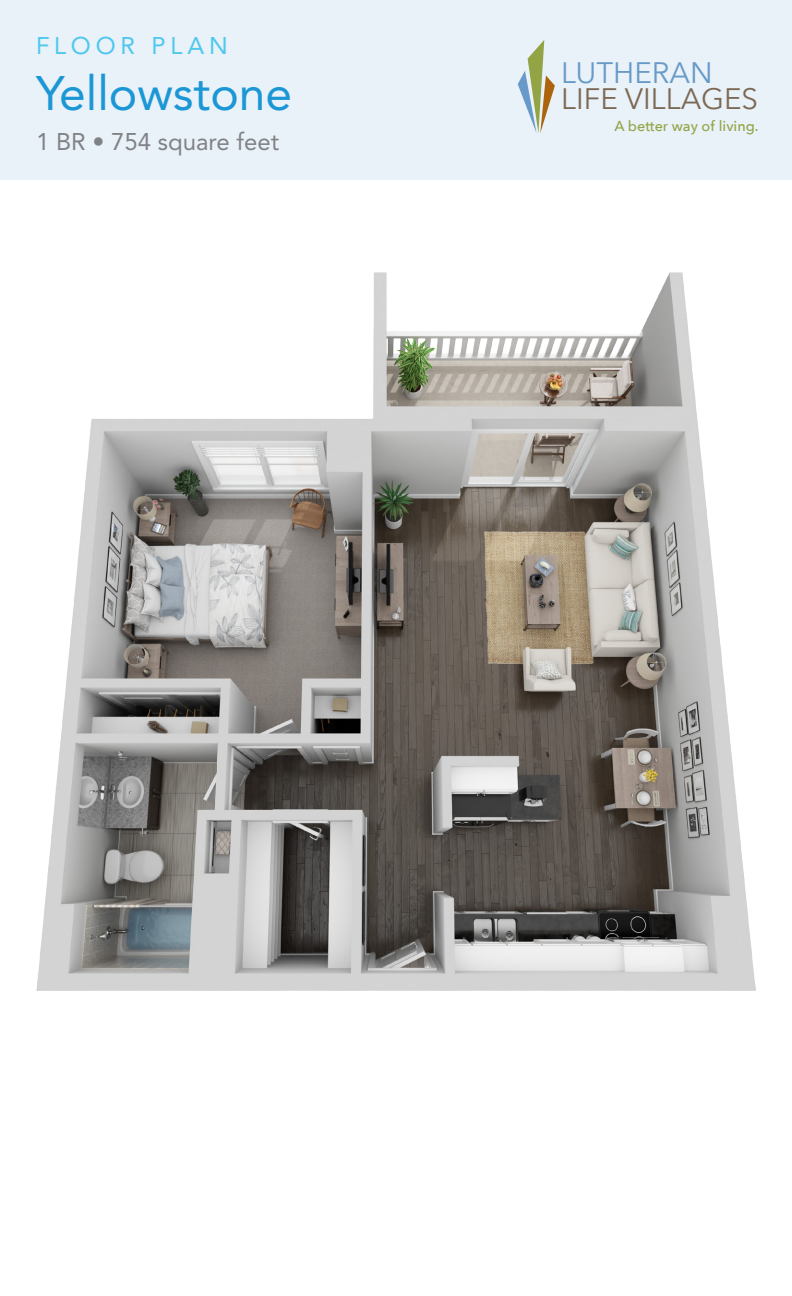
<style>
.page{position:relative;width:792px;height:1296px;background:#fff}
.page>*{position:absolute;margin:0;border:0;box-sizing:border-box;transform-origin:0 0}
.t1{font:48px "Avenir";color:#1c97d5}
.t2{font:29.6px "Avenir Next";color:#7c6954}
.t3{font:29.6px "Avenir Next";color:#679ac8}
.t4{font:24px "Avenir";color:#808285}
.t5{font:24px "Avenir";letter-spacing:.2em;color:#4ec8ed}
.t6{font:500 14.4px "Avenir Next";color:#93a445}
</style>
<div class="page">
<div style="left:0;top:0;width:792px;height:180px;background:#e9f1f9"></div>
<svg style="left:518px;top:40px;width:37px;height:93px"></svg>
<img style="left:36px;top:272px;width:720px;height:718px">
<h3 class="t5" style="left:36px;top:32px;width:193px">FLOOR PLAN</h3>
<h1 class="t1" style="left:36px;top:66px;width:258px">Yellowstone</h1>
<h3 class="t4" style="left:36px;top:128px;width:245px">1 BR • 754 square feet</h3>
<h2 class="t3" style="left:561px;top:53px;width:153px">LUTHERAN</h2>
<h2 class="t2" style="left:561px;top:80px;width:199px">LIFE VILLAGES</h2>
<p class="t6" style="left:614px;top:116px;width:146px">A better way of living.</p>
</div>
